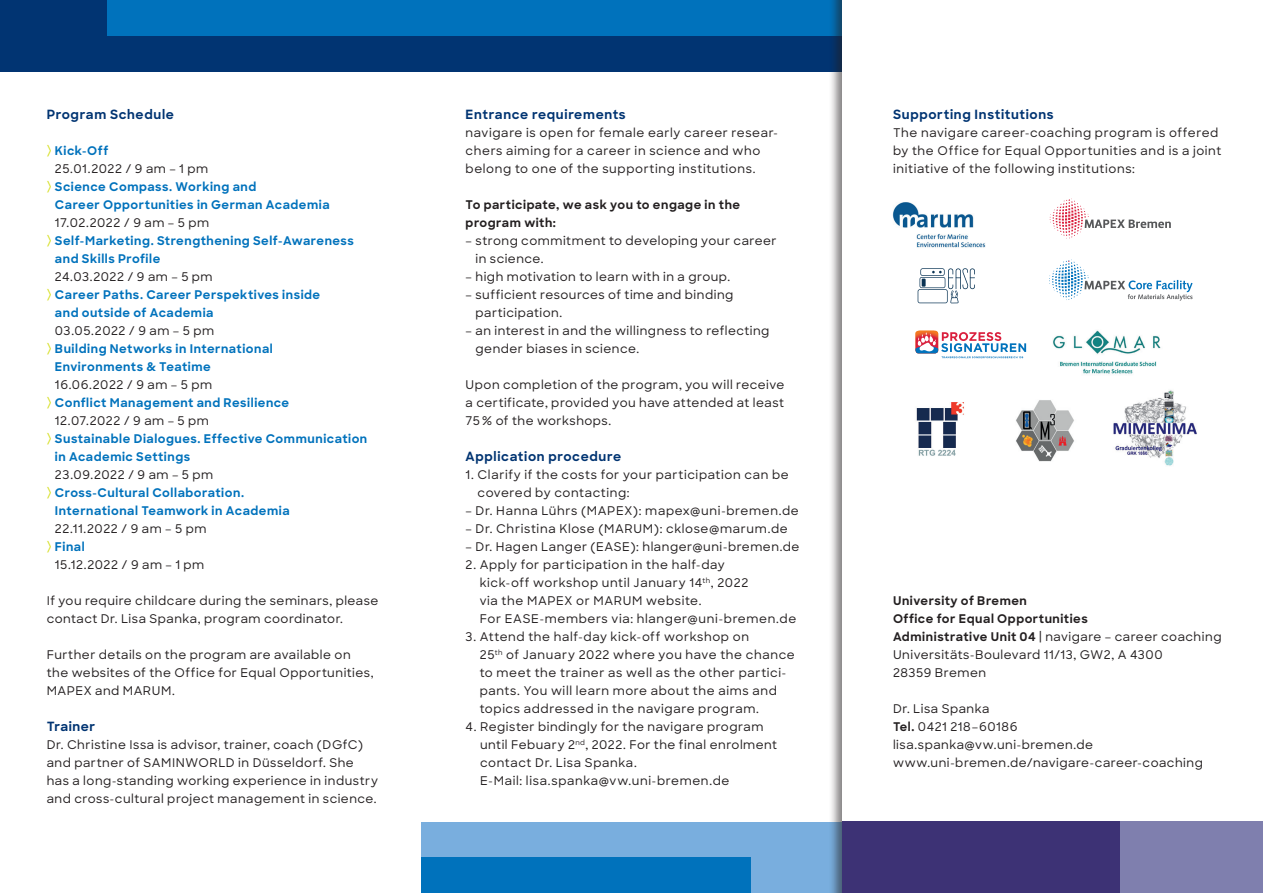
<style>
.page{position:relative;width:1263px;height:893px;background:#fff}
.page>*{position:absolute;margin:0;border:0;box-sizing:border-box;transform-origin:0 0}
.t1{font:700 12.75px "Sharp Sans";letter-spacing:.05em;color:#013472}
.t2{font:500 12px/18px "Sharp Sans";letter-spacing:.045em;color:#231f20}
.t3{font:700 12px "Sharp Sans";letter-spacing:.045em;color:#0072bc}
.t4{font:700 12px/18px "Sharp Sans";letter-spacing:.045em;color:#231f20}
.s1{font-weight:500;color:#d6df21}
.s2{color:#d6df21}
.s3{font-weight:700;color:#0072bc}
.s4{font-weight:700}
</style>
<div class="page">
<div style="left:0;top:0;width:857px;height:71px;background:#013472"></div>
<div style="left:421px;top:823px;width:436px;height:70px;background:#79aede"></div>
<div style="left:107px;top:0;width:764px;height:36px;background:#0072bc"></div>
<div style="left:421px;top:857px;width:329px;height:36px;background:#0072bc"></div>
<div style="left:828px;top:0;width:435px;height:893px;background:#231f20;opacity:.55"></div>
<div style="left:842px;top:0;width:421px;height:893px;background:#fff"></div>
<div style="left:842px;top:821px;width:421px;height:72px;background:#3d3275"></div>
<div style="left:1120px;top:821px;width:143px;height:72px;background:#7f7fae"></div>
<img style="left:916px;top:331px;width:22px;height:1px">
<svg style="left:915px;top:332px;width:111px;height:26px"></svg>
<img style="left:1113px;top:390px;width:84px;height:76px">
<img style="left:1053px;top:330px;width:108px;height:44px">
<img style="left:892px;top:202px;width:94px;height:46px">
<img style="left:916px;top:402px;width:48px;height:54px">
<svg style="left:1050px;top:199px;width:121px;height:40px"></svg>
<svg style="left:1049px;top:260px;width:143px;height:41px"></svg>
<img style="left:1016px;top:400px;width:58px;height:62px">
<svg style="left:918px;top:268px;width:57px;height:35px"></svg>
<p class="t1" style="left:47px;top:105px;width:129px">Program Schedule</p>
<p class="t3" style="left:47px;top:142px;width:63px"><span class="s1">〉</span> Kick-Off</p>
<p class="t2" style="left:55px;top:159px;width:155px">25.01.2022 / 9 am – 1 pm</p>
<p class="t3" style="left:47px;top:178px;width:211px"><span class="s1">〉</span> Science Compass. Working and</p>
<p class="t3" style="left:55px;top:196px;width:276px">Career Opportunities in German Academia</p>
<p class="t2" style="left:55px;top:213px;width:156px">17.02.2022 / 9 am – 5 pm</p>
<p class="t3" style="left:47px;top:232px;width:309px"><span class="s1">〉</span> Self-Marketing. Strengthening Self-Awareness</p>
<p class="t3" style="left:55px;top:250px;width:107px">and Skills Profile</p>
<p class="t2" style="left:55px;top:267px;width:159px">24.03.2022 / 9 am – 5 pm</p>
<p class="t3" style="left:47px;top:286px;width:275px"><span class="s1">〉</span> Career Paths. Career Perspektives inside</p>
<p class="t3" style="left:55px;top:304px;width:160px">and outside of Academia</p>
<p class="t2" style="left:55px;top:321px;width:161px">03.05.2022 / 9 am – 5 pm</p>
<p class="t3" style="left:47px;top:340px;width:228px"><span class="s1">〉</span> Building Networks in International</p>
<p class="t3" style="left:55px;top:358px;width:157px">Environments &amp; Teatime</p>
<p class="t2" style="left:55px;top:375px;width:159px">16.06.2022 / 9 am – 5 pm</p>
<p class="t3" style="left:47px;top:394px;width:244px"><span class="s1">〉</span> Conflict Management and Resilience</p>
<p class="t2" style="left:55px;top:411px;width:156px">12.07.2022 / 9 am – 5 pm</p>
<p class="t3" style="left:47px;top:430px;width:322px"><span class="s1">〉</span> Sustainable Dialogues. Effective Communication</p>
<p class="t3" style="left:55px;top:448px;width:137px">in Academic Settings</p>
<p class="t2" style="left:55px;top:465px;width:160px">23.09.2022 / 9 am – 5 pm</p>
<p class="t3" style="left:47px;top:484px;width:199px"><span class="s1">〉</span> Cross-Cultural Collaboration.</p>
<p class="t3" style="left:55px;top:502px;width:236px">International Teamwork in Academia</p>
<p class="t2" style="left:47px;top:519px;width:161px;text-indent:8px">22.11.2022 / 9 am – 5 pm<span class="s2">〉</span> <span class="s3">Final</span></p>
<p class="t2" style="left:55px;top:555px;width:151px">15.12.2022 / 9 am – 1 pm</p>
<p class="t2" style="left:47px;top:591px;width:333px">If you require childcare during the seminars, please contact Dr. Lisa Spanka, program coordinator.</p>
<p class="t2" style="left:47px;top:645px;width:328px">Further details on the program are available on the websites of the Office for Equal Opportunities,<br>MAPEX and MARUM.</p>
<p class="t1" style="left:47px;top:717px;width:50px">Trainer</p>
<p class="t2" style="left:47px;top:735px;width:333px">Dr. Christine Issa is advisor, trainer, coach (DGfC) and partner of SAMINWORLD in Düsseldorf. She has a long-standing working experience in industry and cross-cultural project management in science.</p>
<p class="t1" style="left:466px;top:105px;width:162px">Entrance requirements</p>
<p class="t2" style="left:466px;top:123px;width:314px">navigare is open for female early career resear&shy;chers aiming for a career in science and who belong to one of the supporting institutions.</p>
<p class="t4" style="left:466px;top:195px;width:276px">To participate, we ask you to engage in the program with:</p>
<p class="t2" style="left:475px;top:231px;width:303px;text-indent:-10px">– strong commitment to developing your career in science.</p>
<p class="t2" style="left:466px;top:267px;width:266px">– high motivation to learn with in a group.</p>
<p class="t2" style="left:475px;top:285px;width:259px;text-indent:-10px">– sufficient resources of time and binding participation.</p>
<p class="t2" style="left:475px;top:321px;width:295px;text-indent:-10px">– an interest in and the willingness to reflecting gender biases in science.</p>
<p class="t2" style="left:466px;top:375px;width:320px;text-align:justify">Upon completion of the program, you will receive a certificate, provided you have attended at least 75 % of the workshops.</p>
<p class="t1" style="left:466px;top:447px;width:157px">Application procedure</p>
<p class="t2" style="left:478px;top:465px;width:313px;text-indent:-12px">1. Clarify if the costs for your participation can be covered by contacting:</p>
<p class="t2" style="left:466px;top:501px;width:335px">– Dr. Hanna Lührs (MAPEX): mapex@uni-bremen.de</p>
<p class="t2" style="left:466px;top:519px;width:324px">– Dr. Christina Klose (MARUM): cklose@marum.de</p>
<p class="t2" style="left:466px;top:537px;width:335px">– Dr. Hagen Langer (EASE): hlanger@uni-bremen.de</p>
<p class="t2" style="left:480px;top:555px;width:318px;text-indent:-14px">2. Apply for participation in the half-day<br>kick-off workshop until January 14<sup>th</sup>, 2022<br>via the MAPEX or MARUM website.<br>For EASE-members via: hlanger@uni-bremen.de</p>
<p class="t2" style="left:480px;top:627px;width:316px;text-indent:-14px">3. Attend the half-day kick-off workshop on<br>25<sup>th</sup> of January 2022 where you have the chance to meet the trainer as well as the other partici&shy;pants. You will learn more about the aims and topics addressed in the navigare program.</p>
<p class="t2" style="left:480px;top:717px;width:299px;text-indent:-14px">4. Register bindingly for the navigare program until Febuary 2<sup>nd</sup>, 2022. For the final enrolment contact Dr. Lisa Spanka.<br>E-Mail: lisa.spanka@vw.uni-bremen.de</p>
<p class="t1" style="left:893px;top:105px;width:162px">Supporting Institutions</p>
<p class="t2" style="left:893px;top:123px;width:330px">The navigare career-coaching program is offered by the Office for Equal Opportunities and is a joint initiative of the following institutions:</p>
<p class="t2" style="left:893px;top:591px;width:330px"><span class="s4">University of Bremen<br>Office for Equal Opportunities<br>Administrative Unit 04</span> | navigare – career coaching<br>Universitäts-Boulevard 11/13, GW2, A 4300<br>28359 Bremen</p>
<p class="t2" style="left:893px;top:699px;width:311px">Dr. Lisa Spanka<br><span class="s4">Tel.</span> 0421 218–60186 lisa.spanka@vw.uni-bremen.de www.uni-bremen.de/navigare-career-coaching</p>
</div>
